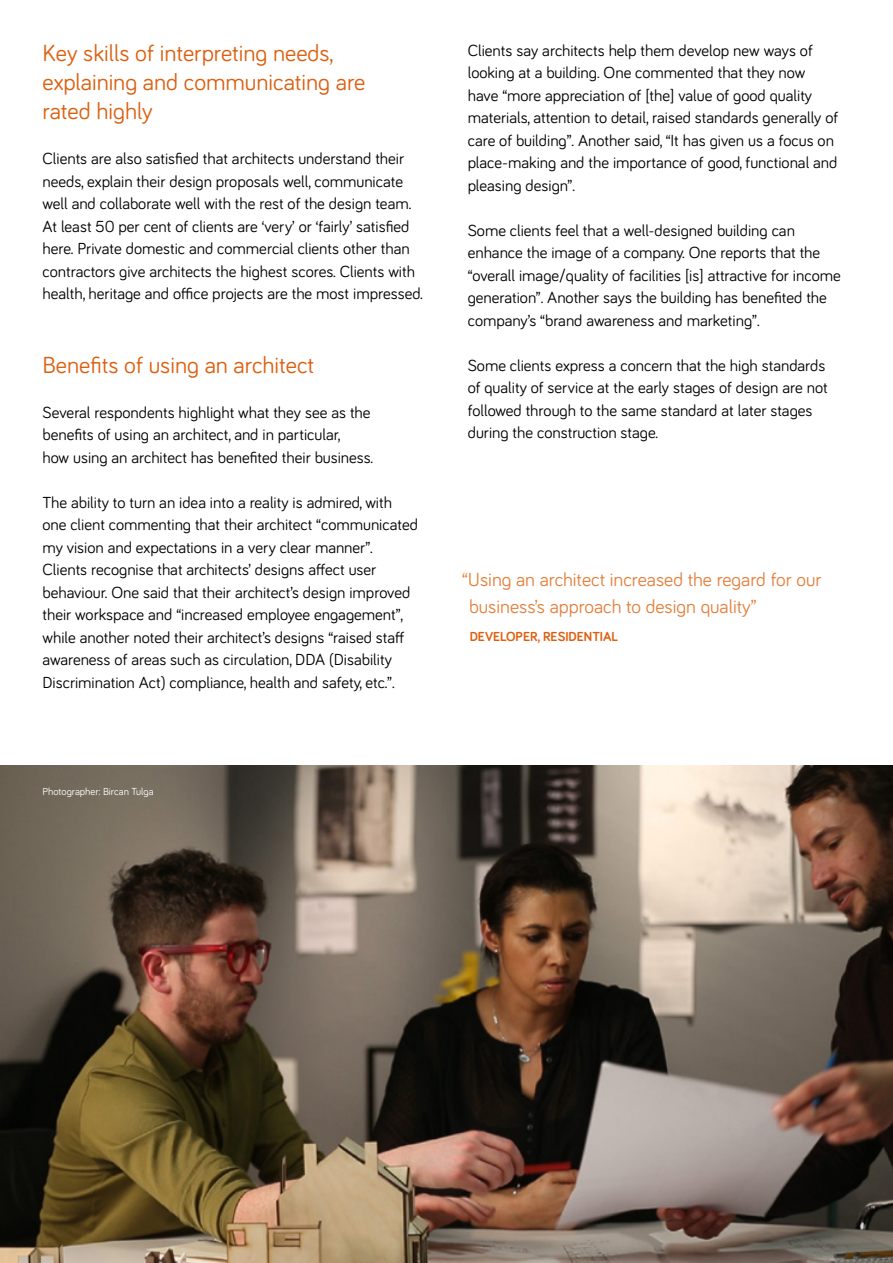
<style>
.page{position:relative;width:893px;height:1263px;background:#fff}
.page>*{position:absolute;margin:0;border:0;box-sizing:border-box;transform-origin:0 0}
.t1{font:24px/28.8px "Bariol";color:#dc5f0f}
.t2{font:19.5px/27px "Bariol";color:#e4803d}
.t3{font:16.5px/22.5px "Bariol";color:#000}
.t4{font:700 13.5px "Bariol";color:#dc5f0f}
.t5{font:10.5px "Bariol";color:#fff}
</style>
<div class="page">
<img style="left:0;top:765px;width:893px;height:498px">
<h1 class="t1" style="left:43px;top:38px;width:324px">Key skills of interpreting needs, explaining and communicating are rated highly</h1>
<p class="t3" style="left:43px;top:146px;width:382px">Clients are also satisfied that architects understand their needs, explain their design proposals well, communicate well and collaborate well with the rest of the design team.<br>At least 50 per cent of clients are ‘very’ or ‘fairly’ satisfied here. Private domestic and commercial clients other than contractors give architects the highest scores. Clients with health, heritage and office projects are the most impressed.</p>
<h1 class="t1" style="left:43px;top:349px;width:273px">Benefits of using an architect</h1>
<p class="t3" style="left:43px;top:400px;width:332px">Several respondents highlight what they see as the benefits of using an architect, and in particular,<br>how using an architect has benefited their business.</p>
<p class="t3" style="left:43px;top:490px;width:377px">The ability to turn an idea into a reality is admired, with one client commenting that their architect “communicated my vision and expectations in a very clear manner”.<br>Clients recognise that architects’ designs affect user behaviour. One said that their architect’s design improved their workspace and “increased employee engagement”, while another noted their architect’s designs “raised staff awareness of areas such as circulation, DDA (Disability Discrimination Act) compliance, health and safety, etc.”.</p>
<p class="t5" style="left:43px;top:784px;width:113px">Photographer: Bircan Tulga</p>
<p class="t3" style="left:468px;top:38px;width:372px">Clients say architects help them develop new ways of looking at a building. One commented that they now have “more appreciation of [the] value of good quality materials, attention to detail, raised standards generally of care of building”. Another said, “It has given us a focus on place-making and the importance of good, functional and pleasing design”.</p>
<p class="t3" style="left:468px;top:218px;width:375px">Some clients feel that a well-designed building can enhance the image of a company. One reports that the “overall image/quality of facilities [is] attractive for income generation”. Another says the building has benefited the company’s “brand awareness and marketing”.</p>
<p class="t3" style="left:468px;top:353px;width:361px">Some clients express a concern that the high standards of quality of service at the early stages of design are not followed through to the same standard at later stages during the construction stage.</p>
<p class="t2" style="left:469px;top:565px;width:354px;text-indent:-7px">“Using an architect increased the regard for our business’s approach to design quality”</p>
<p class="t4" style="left:470px;top:627px;width:150px">DEVELOPER, RESIDENTIAL</p>
</div>
